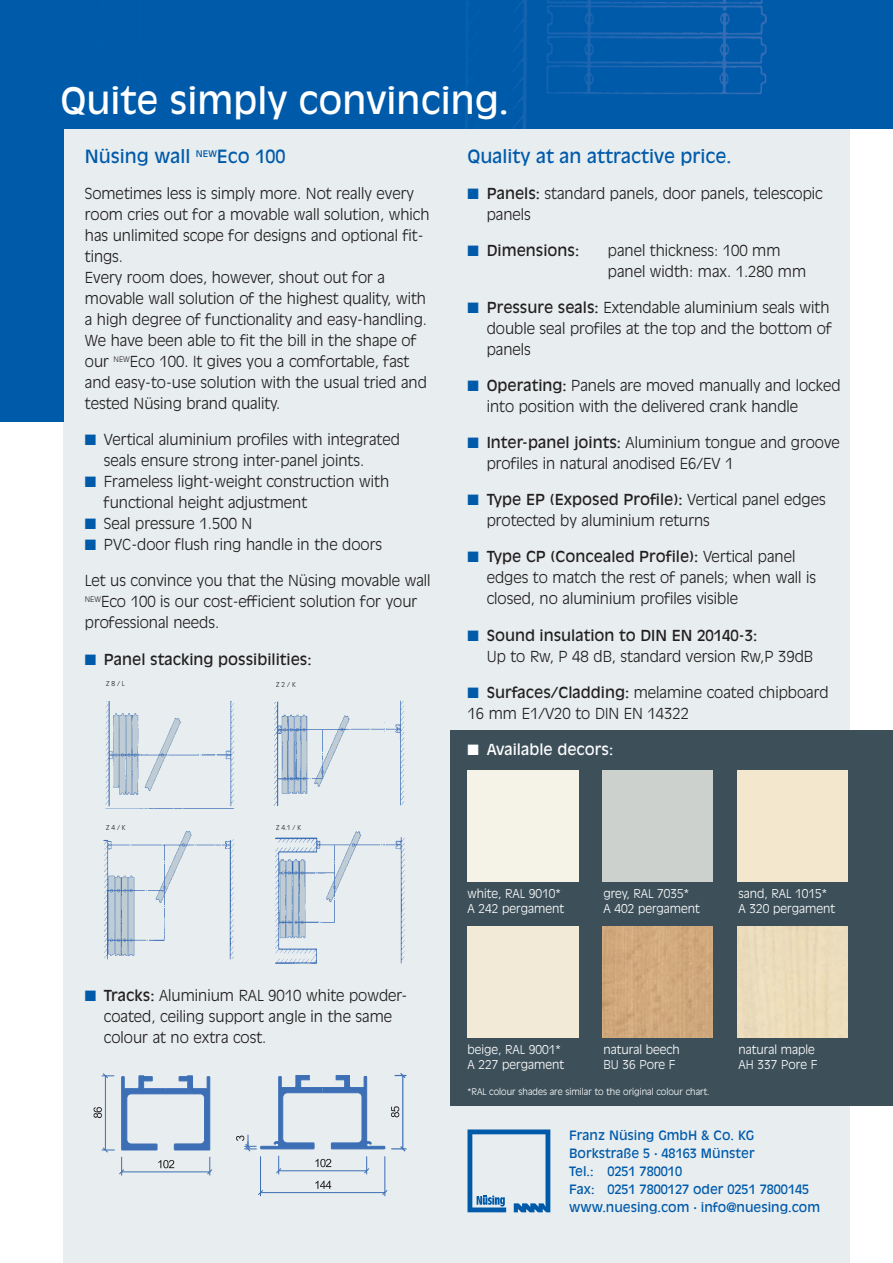
<style>
.page{position:relative;width:893px;height:1263px;background:#fff}
.page>*{position:absolute;margin:0;border:0;box-sizing:border-box;transform-origin:0 0}
.t1{font:36px "Antique Olive";color:#fff}
.t2{font:18px "Antique Olive";color:#005aaa}
.t3{font:300 15px/21px "Antique Olive";color:#221f1f}
.t4{font:15px "Antique Olive";color:#221f1f}
.t5{font:15px "Antique Olive";color:#fff}
.t6{font:12.75px/18px "Antique Olive";color:#005aaa}
.t7{font:300 12px/15px "Antique Olive";color:#fff}
.t8{font:300 9px "Antique Olive";color:#fff}
.t9{font:300 6.6px "Antique Olive";color:#221f1f}
.s1{color:#005aaa}
.s2{font-weight:400}
</style>
<div class="page">
<div style="left:64px;top:128px;width:786px;height:1135px;background:#e8edef"></div>
<div style="left:451px;top:730px;width:442px;height:375px;background:#3d505a"></div>
<div style="left:64px;top:1px;width:829px;height:127px;background:#005aaa"></div>
<div style="left:0;top:1px;width:64px;height:421px;background:#005aaa"></div>
<svg style="left:467px;top:1129px;width:83px;height:83px"></svg>
<svg style="left:258px;top:1190px;width:6px;height:5px"></svg>
<svg style="left:381px;top:1189px;width:7px;height:7px"></svg>
<hr style="left:260px;top:1156px;width:1px;height:40px;background:#3d6fb6">
<hr style="left:384px;top:1156px;width:1px;height:40px;background:#3d6fb6">
<hr style="left:260px;top:1192px;width:125px;height:1px;background:#3d6fb6">
<svg style="left:315px;top:1181px;width:16px;height:8px"></svg>
<svg style="left:391px;top:1145px;width:16px;height:7px"></svg>
<svg style="left:395px;top:1073px;width:12px;height:6px"></svg>
<hr style="left:402px;top:1075px;width:1px;height:74px;background:#3d6fb6">
<svg style="left:391px;top:1106px;width:8px;height:11px"></svg>
<svg style="left:236px;top:1075px;width:149px;height:99px"></svg>
<svg style="left:94px;top:1073px;width:118px;height:102px"></svg>
<img style="left:104px;top:831px;width:131px;height:129px">
<img style="left:275px;top:831px;width:130px;height:133px">
<img style="left:105px;top:701px;width:130px;height:108px">
<img style="left:273px;top:700px;width:132px;height:106px">
<div style="left:468px;top:771px;width:110px;height:110px;background:#f5f2e8"></div>
<div style="left:602px;top:771px;width:111px;height:110px;background:#cdd1cd"></div>
<div style="left:737px;top:771px;width:111px;height:110px;background:#f3e7cd"></div>
<div style="left:468px;top:927px;width:110px;height:110px;background:#f2e9d7"></div>
<img style="left:602px;top:927px;width:111px;height:110px">
<div style="left:737px;top:927px;width:111px;height:110px;background:#ecdcbb"></div>
<h1 class="t1" style="left:61px;top:85px;width:450px">Quite simply convincing.</h1>
<p class="t2" style="left:85px;top:149px;width:202px">Nüsing wall <sup>NEW</sup>Eco 100</p>
<p class="t3" style="left:85px;top:184px;width:346px">Sometimes less is simply more. Not really every room cries out for a movable wall solution, which has unlimited scope for designs and optional fit&shy;tings.<br>Every room does, however, shout out for a movable wall solution of the highest quality, with a high degree of functionality and easy-handling.<br>We have been able to fit the bill in the shape of our <sup>NEW</sup>Eco 100. It gives you a comfortable, fast and easy-to-use solution with the usual tried and tested Nüsing brand quality.</p>
<p class="t3" style="left:104px;top:430px;width:297px;text-indent:-19px"><span class="s1">■</span> Vertical aluminium profiles with integrated seals ensure strong inter-panel joints.</p>
<p class="t3" style="left:104px;top:472px;width:287px;text-indent:-19px"><span class="s1">■</span> Frameless light-weight construction with functional height adjustment</p>
<p class="t3" style="left:85px;top:514px;width:169px"><span class="s1">■</span> Seal pressure 1.500 N</p>
<p class="t3" style="left:85px;top:535px;width:299px"><span class="s1">■</span> PVC-door flush ring handle in the doors</p>
<p class="t3" style="left:85px;top:571px;width:347px">Let us convince you that the Nüsing movable wall<br><sup>NEW</sup>Eco 100 is our cost-efficient solution for your professional needs.</p>
<p class="t4" style="left:85px;top:652px;width:228px"><span class="s1">■</span> Panel stacking possibilities:</p>
<p class="t9" style="left:106px;top:681px;width:20px">Z 8 / L</p>
<p class="t9" style="left:276px;top:682px;width:21px">Z 2 / K</p>
<p class="t9" style="left:106px;top:825px;width:21px">Z 4 / K</p>
<p class="t9" style="left:276px;top:825px;width:26px">Z 4.1 / K</p>
<p class="t3" style="left:104px;top:985px;width:305px;text-indent:-19px"><span class="s1">■</span> <span class="s2">Tracks:</span> Aluminium RAL 9010 white powder&shy;coated, ceiling support angle in the same colour at no extra cost.</p>
<p class="t2" style="left:468px;top:149px;width:266px">Quality at an attractive price.</p>
<p class="t3" style="left:487px;top:184px;width:338px;text-indent:-19px"><span class="s1">■</span> <span class="s2">Panels:</span> standard panels, door panels, telescopic panels</p>
<p class="t4" style="left:468px;top:244px;width:113px"><span class="s1">■</span> Dimensions:</p>
<p class="t3" style="left:608px;top:241px;width:200px">panel thickness: 100 mm panel width: max. 1.280 mm</p>
<p class="t3" style="left:487px;top:298px;width:347px;text-indent:-19px"><span class="s1">■</span> <span class="s2">Pressure seals:</span> Extendable aluminium seals with double seal profiles at the top and the bottom of panels</p>
<p class="t3" style="left:487px;top:376px;width:355px;text-indent:-19px"><span class="s1">■</span> <span class="s2">Operating:</span> Panels are moved manually and locked into position with the delivered crank handle</p>
<p class="t3" style="left:487px;top:433px;width:355px;text-indent:-19px"><span class="s1">■</span> <span class="s2">Inter-panel joints:</span> Aluminium tongue and groove profiles in natural anodised E6/EV 1</p>
<p class="t3" style="left:487px;top:490px;width:341px;text-indent:-19px"><span class="s1">■</span> <span class="s2">Type EP (Exposed Profile):</span> Vertical panel edges protected by aluminium returns</p>
<p class="t3" style="left:487px;top:547px;width:331px;text-indent:-19px"><span class="s1">■</span> <span class="s2">Type CP (Concealed Profile):</span> Vertical panel edges to match the rest of panels; when wall is closed, no aluminium profiles visible</p>
<p class="t3" style="left:487px;top:625px;width:328px;text-indent:-19px"><span class="s1">■</span> <span class="s2">Sound insulation to DIN EN 20140-3:<br></span>Up to Rw, P 48 dB, standard version Rw,P 39dB</p>
<p class="t3" style="left:468px;top:682px;width:363px"><span class="s1">■</span> <span class="s2">Surfaces/Cladding:</span> melamine coated chipboard<br>16 mm E1/V20 to DIN EN 14322</p>
<p class="t5" style="left:468px;top:742px;width:147px">■ Available decors:</p>
<p class="t7" style="left:468px;top:886px;width:98px">white, RAL 9010*<br>A 242 pergament</p>
<p class="t7" style="left:603px;top:886px;width:98px">grey, RAL 7035*<br>A 402 pergament</p>
<p class="t7" style="left:739px;top:886px;width:98px">sand, RAL 1015*<br>A 320 pergament</p>
<p class="t7" style="left:468px;top:1043px;width:98px">beige, RAL 9001*<br>A 227 pergament</p>
<p class="t8" style="left:468px;top:1088px;width:244px">*RAL colour shades are similar to the original colour chart.</p>
<p class="t7" style="left:603px;top:1043px;width:78px">natural beech<br>BU 36 Pore F</p>
<p class="t7" style="left:739px;top:1043px;width:80px">natural maple<br>AH 337 Pore F</p>
<p class="t6" style="left:569px;top:1127px;width:253px">Franz Nüsing GmbH &amp; Co. KG<br>Borkstraße 5 · 48163 Münster<br>Tel.: 0251 780010<br>Fax: 0251 7800127 oder 0251 7800145 www.nuesing.com · info@nuesing.com</p>
</div>
